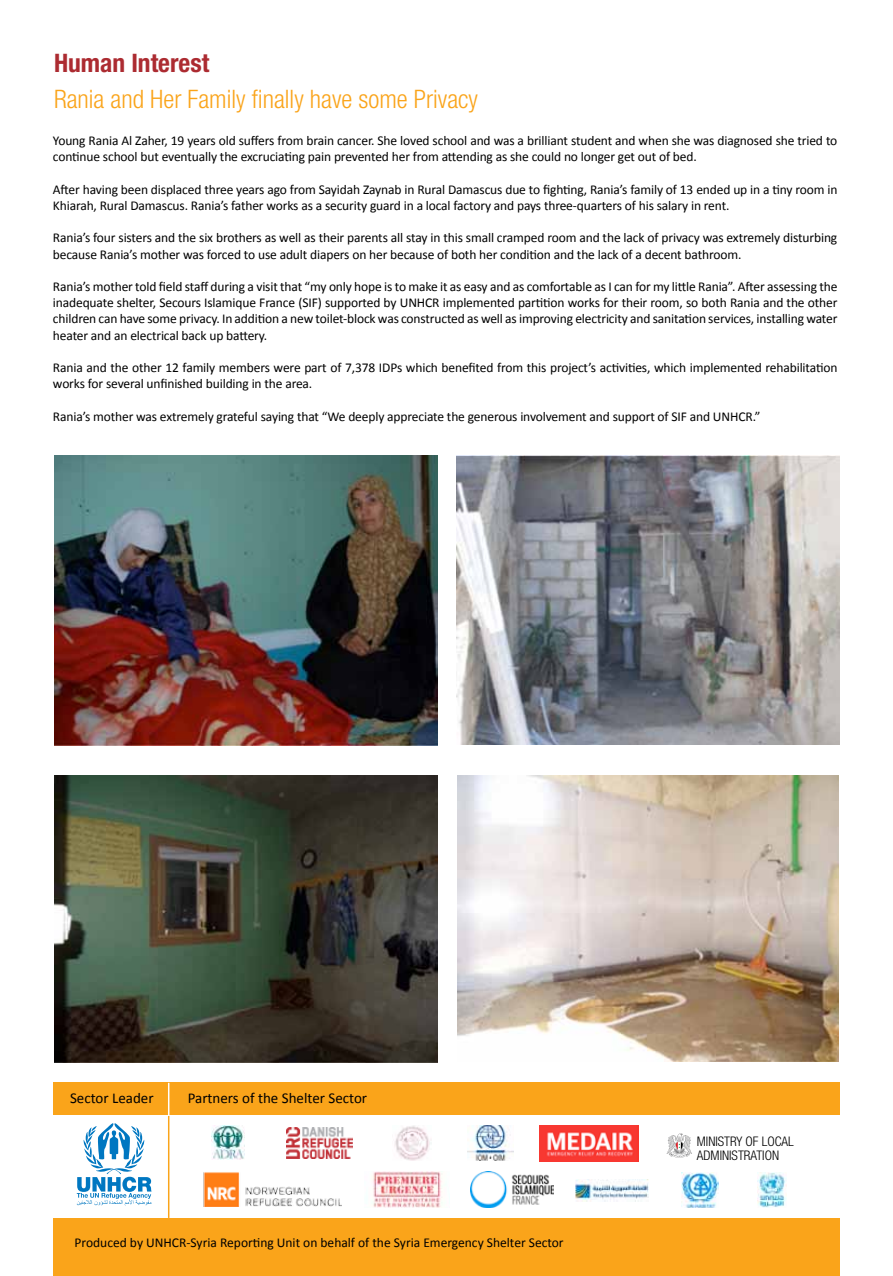
<style>
.page{position:relative;width:893px;height:1276px;background:#fff}
.page>*{position:absolute;margin:0;border:0;box-sizing:border-box;transform-origin:0 0}
.t1{font:300 condensed 25.5px "Helvetica Neue LT Pro";color:#faa41a}
.t2{font:700 condensed 25.5px "Helvetica Neue LT Pro";color:#ac2b31}
.t3{font:15px "Calibri";color:#000}
.t4{font:13.5px/16.2px "Calibri";letter-spacing:-.01em;color:#000}
.t5{font:300 condensed 13.2px/13.5px "Helvetica Neue LT Pro";color:#000}
</style>
<div class="page">
<div style="left:53px;top:1082px;width:786px;height:194px;background:#faa41a"></div>
<div style="left:0;top:1116px;width:893px;height:102px;background:#fff"></div>
<svg style="left:77px;top:1123px;width:75px;height:83px"></svg>
<hr style="left:168px;top:1116px;width:1px;height:102px;background:#faa41a">
<hr style="left:168px;top:1082px;width:1px;height:34px;background:#fff">
<img style="left:286px;top:1127px;width:67px;height:31px">
<img style="left:212px;top:1125px;width:32px;height:34px">
<img style="left:576px;top:1179px;width:72px;height:22px">
<img style="left:394px;top:1125px;width:38px;height:35px">
<img style="left:681px;top:1172px;width:38px;height:35px">
<img style="left:468px;top:1125px;width:46px;height:35px">
<img style="left:470px;top:1171px;width:83px;height:36px">
<img style="left:757px;top:1172px;width:29px;height:35px">
<img style="left:540px;top:1125px;width:99px;height:36px">
<img style="left:203px;top:1172px;width:139px;height:34px">
<img style="left:372px;top:1171px;width:70px;height:36px">
<svg style="left:667px;top:1133px;width:25px;height:25px"></svg>
<img style="left:54px;top:456px;width:383px;height:289px">
<img style="left:456px;top:456px;width:383px;height:288px">
<img style="left:54px;top:775px;width:383px;height:287px">
<img style="left:457px;top:775px;width:382px;height:286px">
<h1 class="t2" style="left:54px;top:47px;width:157px">Human Interest</h1>
<h1 class="t1" style="left:54px;top:85px;width:425px">Rania and Her Family finally have some Privacy</h1>
<p class="t4" style="left:53px;top:133px;width:786px">Young Rania Al Zaher, 19 years old suffers from brain cancer. She loved school and was a brilliant student and when she was diagnosed she tried to continue school but eventually the excruciating pain prevented her from attending as she could no longer get out of bed.</p>
<p class="t4" style="left:53px;top:181px;width:786px">After having been displaced three years ago from Sayidah Zaynab in Rural Damascus due to fighting, Rania s’ family of 13 ended up in a tiny room in<br>Khiarah, Rural Damascus. Rania s’ father works as a security guard in a local factory and pays three-quarters of his salary in rent.</p>
<p class="t4" style="left:53px;top:230px;width:786px">Rania s’ four sisters and the six brothers as well as their parents all stay in this small cramped room and the lack of privacy was extremely disturbing because Rania s’ mother was forced to use adult diapers on her because of both her condition and the lack of a decent bathroom.</p>
<p class="t4" style="left:53px;top:278px;width:786px;text-align:justify">Rania s’ mother told field staff during a visit that “my only hope tois make it as easy and as comfortable as I can for my little Rania .” After assessing the inadequate shelter, Secours Islamique France (SIF) supported by UNHCR implemented partition works for their room, so both Rania and the other children can have some privacy In. addition a new toilet-block was constructed as well as improving electricity and sanitation services, installing water heater and an electrical back up battery.</p>
<p class="t4" style="left:53px;top:359px;width:786px">Rania and the other 12 family members were part of 7,378 IDPs which benefited from this project s’ activities, which implemented rehabilitation works for several unfinished building in the area.</p>
<p class="t4" style="left:53px;top:408px;width:709px">Rania s’ mother was extremely grateful saying that “We deeply appreciate the generous involvement and support of SIF and UNHCR “.</p>
<p class="t3" style="left:70px;top:1088px;width:85px">Sector Leader</p>
<p class="t3" style="left:188px;top:1088px;width:181px">Partners of the Shelter Sector</p>
<p class="t4" style="left:75px;top:1234px;width:490px">Produced by UNHCR-Syria Reporting Unit on behalf of the Syria Emergency Shelter Sector</p>
<p class="t5" style="left:697px;top:1134px;width:48px">MINISTRY<br>ADMINISTRATION</p>
<p class="t5" style="left:746px;top:1134px;width:50px">OFLOCAL</p>
</div>
